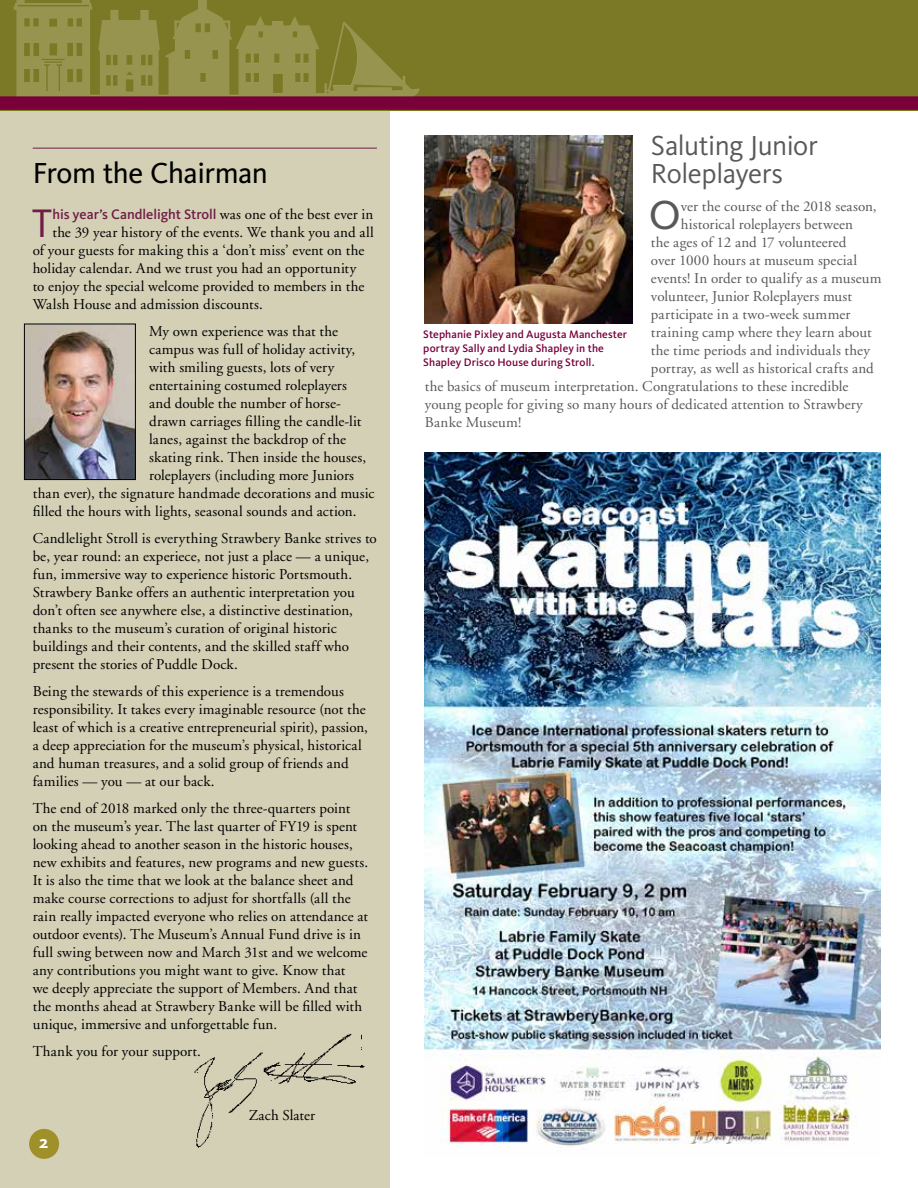
<style>
.page{position:relative;width:918px;height:1188px;background:#fff}
.page>*{position:absolute;margin:0;border:0;box-sizing:border-box;transform-origin:0 0}
.t1{font:42px "Kievit OT";color:#58595b}
.t2{font:41.25px "Kievit OT";color:#6f1d46}
.t3{font:30px "Kievit OT";letter-spacing:-.015em;color:#000}
.t4{font:28.5px "Kievit OT";letter-spacing:-.015em;color:#58595b}
.t5{font:700 18px "Kievit OT";color:#fff}
.t6{font:15px/18px "Adobe Garamond";letter-spacing:.01em;color:#000}
.t7{font:15px "Adobe Garamond";letter-spacing:.005em;color:#58595b}
.t8{font:500 14.25px "Kievit OT";letter-spacing:-.005em;color:#6f1d46}
.t9{font:500 11.25px/14.2px "Kievit OT";letter-spacing:.01em;color:#7a003c}
.s1{font-family:"Adobe Garamond";font-weight:400;font-size:15px;color:#000}
</style>
<div class="page">
<div style="left:0;top:0;width:390px;height:1188px;background:#d4d0b6"></div>
<div style="left:0;top:0;width:918px;height:110px;background:#7b7926"></div>
<div style="left:0;top:96px;width:918px;height:14px;background:#7a003c"></div>
<img style="left:26px;top:326px;width:108px;height:152px">
<div style="left:24px;top:324px;width:112px;height:156px;border:1px solid #000"></div>
<div style="left:29px;top:1129px;width:30px;height:30px;background:#9f902a;border-radius:50%"></div>
<img style="left:14px;top:0;width:406px;height:96px">
<hr style="left:33px;top:148px;width:344px;height:1px;background:#6f1d46">
<img style="left:425px;top:453px;width:455px;height:693px">
<img style="left:194px;top:1033px;width:171px;height:115px">
<img style="left:425px;top:136px;width:208px;height:187px">
<h3 class="t4" style="left:651px;top:129px;width:168px">Saluting Junior</h3>
<h3 class="t3" style="left:33px;top:156px;width:237px">From the Chairman</h3>
<h3 class="t4" style="left:651px;top:158px;width:133px">Roleplayers</h3>
<h2 class="t2" style="left:32px;top:200px;width:22px">T</h2>
<p class="t8" style="left:52px;top:206px;width:323px">his year’s Candlelight Stroll <span class="s1">was one of the best ever in</span></p>
<h1 class="t1" style="left:649px;top:192px;width:34px">O</h1>
<p class="t7" style="left:681px;top:198px;width:197px">ver the course of the 2018 season,</p>
<p class="t7" style="left:681px;top:216px;width:174px">historical roleplayers between</p>
<p class="t7" style="left:651px;top:234px;width:197px">the ages of 12 and 17 volunteered</p>
<p class="t7" style="left:651px;top:252px;width:208px">over 1000 hours at museum special</p>
<p class="t7" style="left:651px;top:270px;width:232px">events! In order to qualify as a museum</p>
<p class="t7" style="left:651px;top:288px;width:203px">volunteer, Junior Roleplayers must</p>
<p class="t7" style="left:651px;top:306px;width:201px">participate in a two-week summer</p>
<p class="t7" style="left:651px;top:324px;width:222px">training camp where they learn about</p>
<p class="t7" style="left:651px;top:342px;width:221px">the time periods and individuals they</p>
<p class="t7" style="left:651px;top:360px;width:224px">portray, as well as historical crafts and</p>
<p class="t7" style="left:425px;top:378px;width:425px">the basics of museum interpretation. Congratulations to these incredible</p>
<p class="t7" style="left:425px;top:396px;width:440px">young people for giving so many hours of dedicated attention to Strawbery</p>
<p class="t7" style="left:425px;top:414px;width:98px">Banke Museum!</p>
<p class="t6" style="left:33px;top:223px;width:343px;text-indent:20px">the 39 year history of the events. We thank you and all of your guests for making this a ‘don’t miss’ event on the holiday calendar. And we trust you had an opportunity<br>to enjoy the special welcome provided to members in the Walsh House and admission discounts.</p>
<p class="t6" style="left:149px;top:322px;width:190px">My own experience was that the</p>
<p class="t6" style="left:149px;top:340px;width:208px">campus was full of holiday activity,</p>
<p class="t6" style="left:149px;top:358px;width:187px">with smiling guests, lots of very</p>
<p class="t6" style="left:149px;top:376px;width:199px">entertaining costumed roleplayers</p>
<p class="t6" style="left:149px;top:394px;width:193px">and double the number of horse-</p>
<p class="t6" style="left:149px;top:412px;width:214px">drawn carriages filling the candle-lit</p>
<p class="t6" style="left:149px;top:430px;width:198px">lanes, against the backdrop of the</p>
<p class="t6" style="left:149px;top:448px;width:218px">skating rink. Then inside the houses,</p>
<p class="t6" style="left:149px;top:466px;width:207px">roleplayers (including more Juniors</p>
<p class="t6" style="left:33px;top:484px;width:343px">than ever), the signature handmade decorations and music</p>
<p class="t6" style="left:33px;top:502px;width:325px">filled the hours with lights, seasonal sounds and action.</p>
<p class="t6" style="left:33px;top:529px;width:346px">Candlelight Stroll is everything Strawbery Banke strives to be, year round: an experiece, not just a place — a unique, fun, immersive way to experience historic Portsmouth.<br>Strawbery Banke offers an authentic interpretation you don’t often see anywhere else, a distinctive destination, thanks to the museum’s curation of original historic buildings and their contents, and the skilled staff who present the stories of Puddle Dock.</p>
<p class="t6" style="left:33px;top:682px;width:337px">Being the stewards of this experience is a tremendous responsibility. It takes every imaginable resource (not the least of which is a creative entrepreneurial spirit), passion, a deep appreciation for the museum’s physical, historical and human treasures, and a solid group of friends and families — you — at our back.</p>
<p class="t6" style="left:33px;top:799px;width:337px">The end of 2018 marked only the three-quarters point on the museum’s year. The last quarter of FY19 is spent looking ahead to another season in the historic houses, new exhibits and features, new programs and new guests.<br>It is also the time that we look at the balance sheet and make course corrections to adjust for shortfalls (all the rain really impacted everyone who relies on attendance at outdoor events). The Museum’s Annual Fund drive is in full swing between now and March 31st and we welcome any contributions you might want to give. Know that<br>we deeply appreciate the support of Members. And that the months ahead at Strawbery Banke will be filled with unique, immersive and unforgettable fun.</p>
<p class="t6" style="left:33px;top:1042px;width:170px">Thank you for your support.</p>
<p class="t9" style="left:423px;top:327px;width:205px">Stephanie Pixley and Augusta Manchester portray Sally and Lydia Shapley in the<br>Shapley Drisco House during Stroll.</p>
<p class="t5" style="left:39px;top:1132px;width:11px">2</p>
<p class="t6" style="left:249px;top:1107px;width:68px">Zach Slater</p>
</div>
